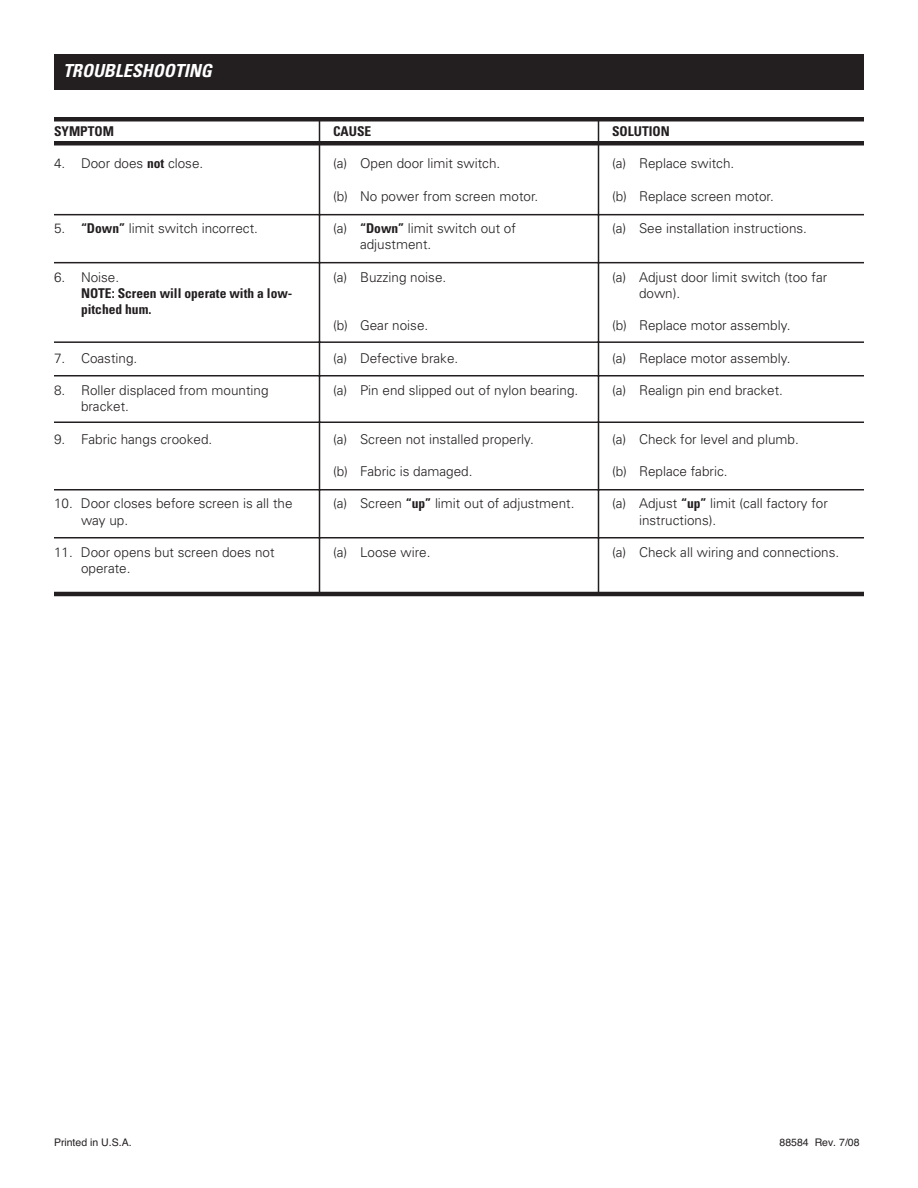
<style>
.page{position:relative;width:918px;height:1188px;background:#fff}
.page>*{position:absolute;margin:0;border:0;box-sizing:border-box;transform-origin:0 0}
.t1{font:italic 700 condensed 18px "Univers";color:#fff}
.t2{font:300 13.5px/16.2px "Univers";color:#231f20}
.t3{font:700 condensed 13.5px/16.2px "Univers";color:#231f20}
.t4{font:10.5px "Helvetica";color:#231f20}
.s1{font-weight:700;font-stretch:condensed}
</style>
<div class="page">
<div style="left:54px;top:54px;width:810px;height:36px;background:#231f20"></div>
<div style="left:54px;top:117px;width:810px;height:5px;background:#231f20"></div>
<div style="left:54px;top:141px;width:810px;height:5px;background:#231f20"></div>
<hr style="left:319px;top:119px;width:1px;height:475px;background:#231f20">
<hr style="left:598px;top:119px;width:1px;height:475px;background:#231f20">
<hr style="left:54px;top:214px;width:810px;height:1px;background:#231f20">
<hr style="left:54px;top:262px;width:810px;height:1px;background:#231f20">
<hr style="left:54px;top:341px;width:810px;height:2px;background:#231f20">
<hr style="left:54px;top:375px;width:810px;height:1px;background:#231f20">
<hr style="left:54px;top:422px;width:810px;height:1px;background:#231f20">
<hr style="left:54px;top:489px;width:810px;height:1px;background:#231f20">
<hr style="left:54px;top:537px;width:810px;height:1px;background:#231f20">
<hr style="left:54px;top:592px;width:810px;height:4px;background:#231f20">
<h1 class="t1" style="left:63px;top:64px;width:150px">TROUBLESHOOTING</h1>
<p class="t3" style="left:54px;top:124px;width:61px">SYMPTOM</p>
<p class="t2" style="left:54px;top:156px;width:151px">4. Door does <span class="s1">not</span> close.</p>
<p class="t2" style="left:54px;top:221px;width:205px">5. <span class="s1">“Down”</span> limit switch incorrect.</p>
<p class="t2" style="left:54px;top:270px;width:67px">6. Noise.</p>
<p class="t3" style="left:81px;top:286px;width:213px">NOTE: Screen will operate with a low&shy;pitched hum.</p>
<p class="t2" style="left:54px;top:351px;width:85px">7. Coasting.</p>
<p class="t2" style="left:81px;top:383px;width:189px;text-indent:-27px">8. Roller displaced from mounting bracket.</p>
<p class="t2" style="left:54px;top:432px;width:160px">9. Fabric hangs crooked.</p>
<p class="t2" style="left:81px;top:497px;width:213px;text-indent:-27px">10. Door closes before screen is all the way up.</p>
<p class="t2" style="left:81px;top:545px;width:195px;text-indent:-27px">11. Door opens but screen does not operate.</p>
<p class="t3" style="left:333px;top:124px;width:40px">CAUSE</p>
<p class="t2" style="left:333px;top:156px;width:169px">(a) Open door limit switch.</p>
<p class="t2" style="left:333px;top:189px;width:207px">(b) No power from screen motor.</p>
<p class="t2" style="left:360px;top:221px;width:157px;text-indent:-27px">(a) <span class="s1">“Down”</span> limit switch out of adjustment.</p>
<p class="t2" style="left:333px;top:270px;width:115px">(a) Buzzing noise.</p>
<p class="t2" style="left:333px;top:318px;width:97px">(b) Gear noise.</p>
<p class="t2" style="left:333px;top:351px;width:127px">(a) Defective brake.</p>
<p class="t2" style="left:333px;top:383px;width:247px">(a) Pin end slipped out of nylon bearing.</p>
<p class="t2" style="left:333px;top:432px;width:203px">(a) Screen not installed properly.</p>
<p class="t2" style="left:333px;top:464px;width:141px">(b) Fabric is damaged.</p>
<p class="t2" style="left:333px;top:497px;width:243px">(a) Screen <span class="s1">“up”</span> limit out of adjustment.</p>
<p class="t2" style="left:333px;top:545px;width:99px">(a) Loose wire.</p>
<p class="t3" style="left:612px;top:124px;width:59px">SOLUTION</p>
<p class="t2" style="left:612px;top:156px;width:124px">(a) Replace switch.</p>
<p class="t2" style="left:612px;top:189px;width:163px">(b) Replace screen motor.</p>
<p class="t2" style="left:612px;top:221px;width:196px">(a) See installation instructions.</p>
<p class="t2" style="left:639px;top:270px;width:190px;text-indent:-27px">(a) Adjust door limit switch (too far down).</p>
<p class="t2" style="left:612px;top:318px;width:180px">(b) Replace motor assembly.</p>
<p class="t2" style="left:612px;top:351px;width:180px">(a) Replace motor assembly.</p>
<p class="t2" style="left:612px;top:383px;width:173px">(a) Realign pin end bracket.</p>
<p class="t2" style="left:612px;top:432px;width:188px">(a) Check for level and plumb.</p>
<p class="t2" style="left:612px;top:464px;width:117px">(b) Replace fabric.</p>
<p class="t2" style="left:639px;top:497px;width:190px;text-indent:-27px">(a) Adjust <span class="s1">“up”</span> limit (call factory for instructions).</p>
<p class="t2" style="left:612px;top:545px;width:229px">(a) Check all wiring and connections.</p>
<p class="t4" style="left:54px;top:1138px;width:79px">Printed in U.S.A.</p>
<p class="t4" style="left:780px;top:1138px;width:81px">88584 Rev. 7/08</p>
</div>
